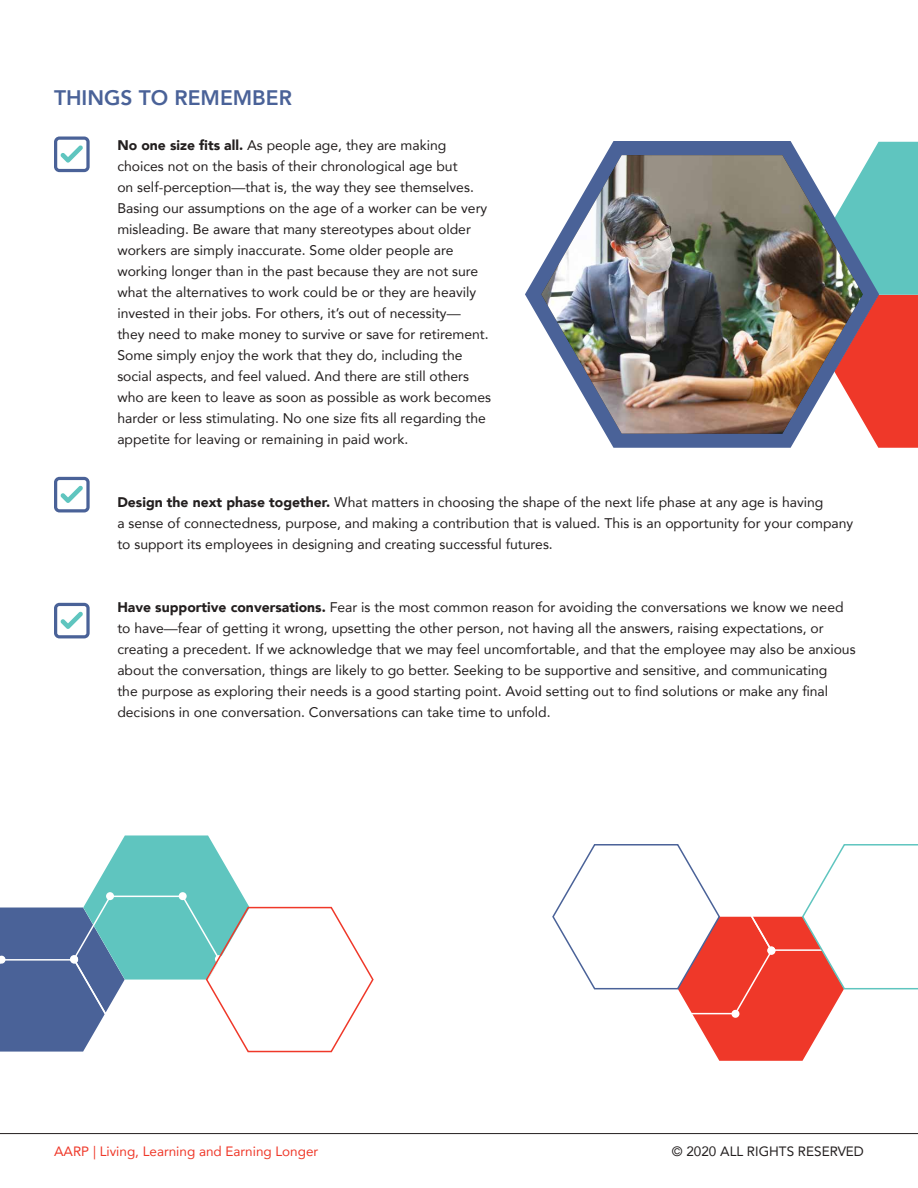
<style>
.page{position:relative;width:918px;height:1188px;background:#fff}
.page>*{position:absolute;margin:0;border:0;box-sizing:border-box;transform-origin:0 0}
.t1{font:800 21px "Avenir";color:#4a6298}
.t2{font:13.95px/21px "Avenir";color:#231f1f}
.t3{font:13.5px "Avenir";color:#ef3829}
.t4{font:13.5px "Avenir";color:#231f1f}
.s1{font-weight:900}
</style>
<div class="page">
<svg style="left:54px;top:136px;width:36px;height:36px"></svg>
<svg style="left:54px;top:477px;width:36px;height:35px"></svg>
<svg style="left:54px;top:603px;width:36px;height:35px"></svg>
<hr style="left:0;top:1133px;width:918px;height:1px;background:#231f1f">
<svg style="left:879px;top:142px;width:39px;height:306px;background:#a77e74"></svg>
<svg style="left:525px;top:141px;width:354px;height:307px"></svg>
<img style="left:541px;top:155px;width:322px;height:279px">
<svg style="left:552px;top:844px;width:366px;height:217px"></svg>
<svg style="left:0;top:835px;width:374px;height:218px"></svg>
<h1 class="t1" style="left:54px;top:81px;width:239px">THINGS TO REMEMBER</h1>
<p class="t2" style="left:117px;top:135px;width:375px"><span class="s1">No one size fits all.</span> As people age, they are making choices not on the basis of their chronological age but<br>on self-perception—that is, the way they see themselves.<br>Basing our assumptions on the age of a worker can be very misleading. Be aware that many stereotypes about older workers are simply inaccurate. Some older people are working longer than in the past because they are not sure what the alternatives to work could be or they are heavily invested in their jobs. For others, it’s out of necessity— they need to make money to survive or save for retirement.<br>Some simply enjoy the work that they do, including the social aspects, and feel valued. And there are still others who are keen to leave as soon as possible as work becomes harder or less stimulating. No one size fits all regarding the appetite for leaving or remaining in paid work.</p>
<p class="t2" style="left:117px;top:492px;width:737px"><span class="s1">Design the next phase together.</span> What matters in choosing the shape of the next life phase at any age is having<br>a sense of connectedness, purpose, and making a contribution that is valued. This is an opportunity for your company to support its employees in designing and creating successful futures.</p>
<p class="t2" style="left:117px;top:597px;width:740px"><span class="s1">Have supportive conversations.</span> Fear is the most common reason for avoiding the conversations we know we need to have—fear of getting it wrong, upsetting the other person, not having all the answers, raising expectations, or creating a precedent. If we acknowledge that we may feel uncomfortable, and that the employee may also be anxious about the conversation, things are likely to go better. Seeking to be supportive and sensitive, and communicating<br>the purpose as exploring their needs is a good starting point. Avoid setting out to find solutions or make any final decisions in one conversation. Conversations can take time to unfold.</p>
<p class="t3" style="left:54px;top:1141px;width:266px">AARP | Living, Learning and Earning Longer</p>
<p class="t4" style="left:672px;top:1141px;width:194px">© 2020 ALL RIGHTS RESERVED</p>
</div>
